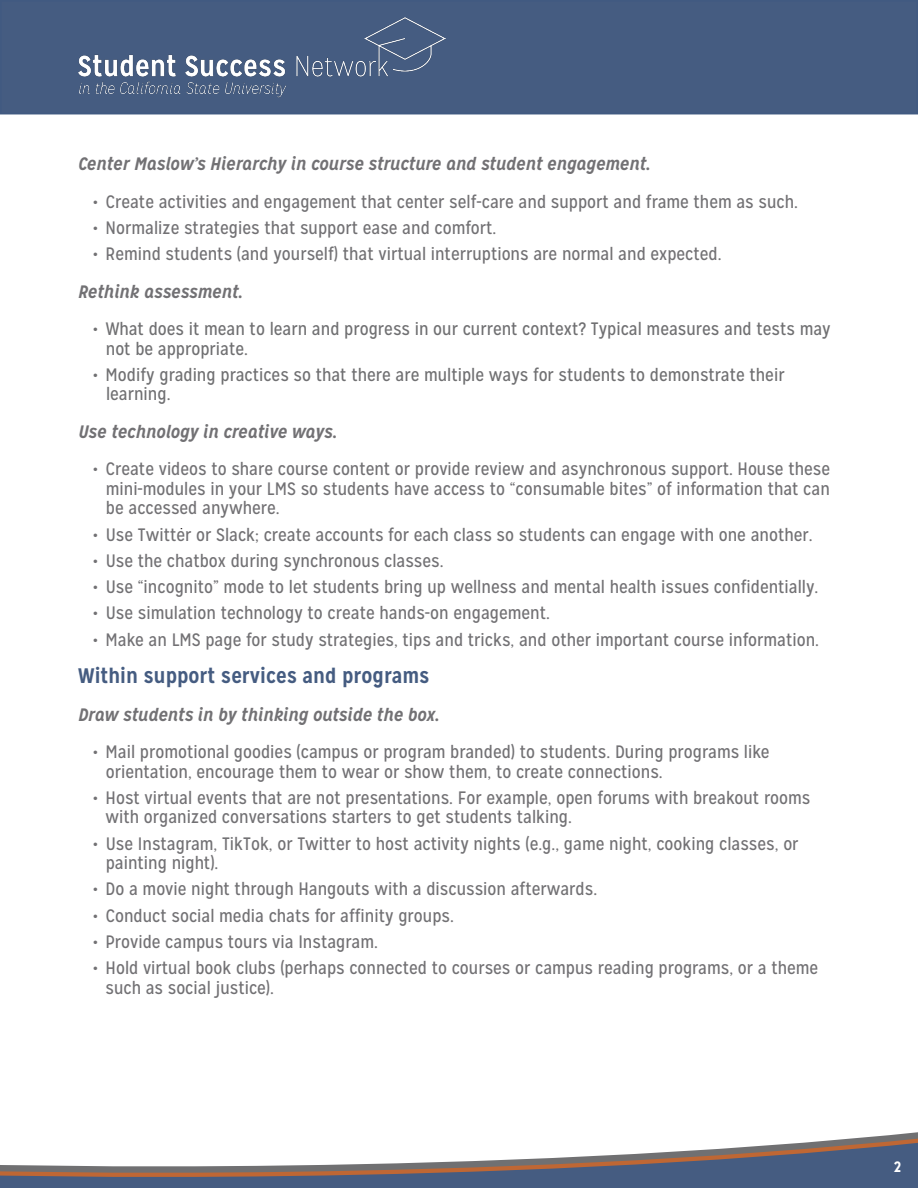
<style>
.page{position:relative;width:918px;height:1188px;background:#fff}
.page>*{position:absolute;margin:0;border:0;box-sizing:border-box;transform-origin:0 0}
.t1{font:700 21px "Mission Gothic";color:#455c81}
.t2{font:18px/19.5px "Mission Gothic";color:#727174}
.t3{font:18px/19.5px "Mission Gothic";color:#707072}
.t4{font:italic 700 18px "Mission Gothic";color:#727174}
.t5{font:700 15px "Mission Gothic";color:#fff}
</style>
<div class="page">
<svg style="left:824px;top:1137px;width:94px;height:4px"></svg>
<svg style="left:0;top:1141px;width:918px;height:47px"></svg>
<div style="left:1px;top:1px;width:916px;height:113px;background:#455c81"></div>
<div style="left:0;top:0;width:918px;height:114px;border:2px solid #415a81"></div>
<img style="left:78px;top:17px;width:367px;height:80px">
<h3 class="t4" style="left:78px;top:152px;width:574px">Center Maslow’s Hierarchy in course structure and student engagement.</h3>
<p class="t2" style="left:93px;top:192px;width:707px">• Create activities and engagement that center self-care and support and frame them as such.</p>
<p class="t2" style="left:93px;top:218px;width:405px">• Normalize strategies that support ease and comfort.</p>
<p class="t2" style="left:93px;top:244px;width:630px">• Remind students (and yourself) that virtual interruptions are normal and expected.</p>
<h3 class="t4" style="left:78px;top:280px;width:166px">Rethink assessment.</h3>
<p class="t3" style="left:106px;top:319px;width:726px;text-indent:-13px">• What does it mean to learn and progress in our current context? Typical measures and tests may not be appropriate.</p>
<p class="t3" style="left:106px;top:365px;width:680px;text-indent:-13px">• Modify grading practices so that there are multiple ways for students to demonstrate their learning.</p>
<h3 class="t4" style="left:78px;top:420px;width:261px">Use technology in creative ways.</h3>
<p class="t2" style="left:106px;top:460px;width:726px;text-align:justify;text-indent:-13px">• Create videos to share course content or provide review and asynchronous support. House these mini-modules in your LMS so students have access to “consumable bites” of information that can be accessed anywhere.</p>
<p class="t2" style="left:93px;top:525px;width:722px">• Use Twitter or Slack; create accounts for each class so students can engage with one another.</p>
<p class="t2" style="left:93px;top:551px;width:352px">• Use the chatbox during synchronous classes.</p>
<p class="t2" style="left:93px;top:577px;width:727px">• Use “incognito” mode to let students bring up wellness and mental health issues confidentially.</p>
<p class="t2" style="left:93px;top:604px;width:459px">• Use simulation technology to create hands-on engagement.</p>
<p class="t2" style="left:93px;top:630px;width:728px">• Make an LMS page for study strategies, tips and tricks, and other important course information.</p>
<h2 class="t1" style="left:78px;top:663px;width:353px">Within support services and programs</h2>
<h3 class="t4" style="left:78px;top:703px;width:363px">Draw students in by thinking outside the box.</h3>
<p class="t2" style="left:106px;top:742px;width:665px;text-indent:-13px">• Mail promotional goodies (campus or program branded) to students. During programs like orientation, encourage them to wear or show them, to create connections.</p>
<p class="t2" style="left:106px;top:788px;width:706px;text-indent:-13px">• Host virtual events that are not presentations. For example, open forums with breakout rooms with organized conversations starters to get students talking.</p>
<p class="t2" style="left:106px;top:834px;width:694px;text-indent:-13px">• Use Instagram, TikTok, or Twitter to host activity nights (e.g., game night, cooking classes, or painting night).</p>
<p class="t2" style="left:93px;top:880px;width:506px">• Do a movie night through Hangouts with a discussion afterwards.</p>
<p class="t2" style="left:93px;top:906px;width:363px">• Conduct social media chats for affinity groups.</p>
<p class="t2" style="left:93px;top:932px;width:287px">• Provide campus tours via Instagram.</p>
<p class="t2" style="left:106px;top:958px;width:714px;text-indent:-13px">• Hold virtual book clubs (perhaps connected to courses or campus reading programs, or a theme such as social justice).</p>
<p class="t5" style="left:894px;top:1157px;width:9px">2</p>
</div>
